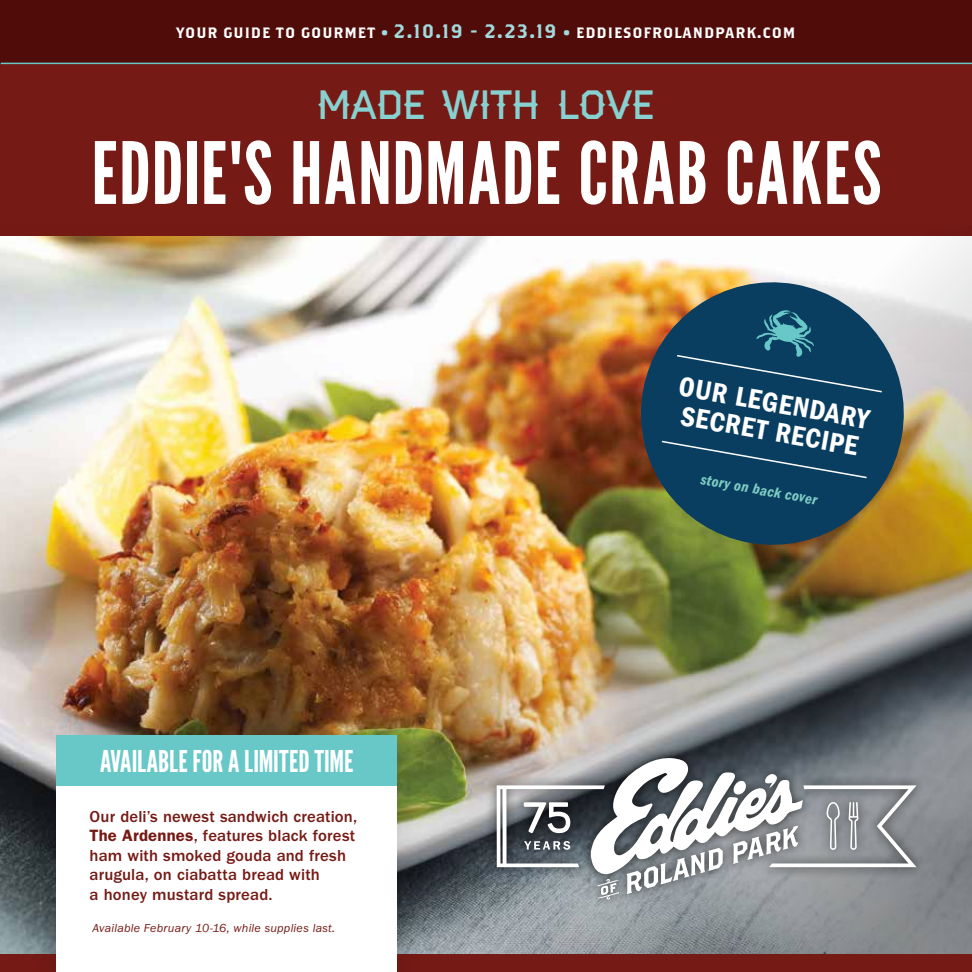
<style>
.page{position:relative;width:972px;height:972px;background:#fff}
.page>*{position:absolute;margin:0;border:0;box-sizing:border-box;transform-origin:0 0}
.t1{font:85.5px "League Gothic";letter-spacing:.02em;color:#fff}
.t2{font:39px "Haymaker";letter-spacing:-.05em;color:#88d1d1}
.t3{font:30px "League Gothic";color:#fff}
.t4{font:28.5px/28.5px "ITC Franklin Gothic Std Dm Cd";color:#fff}
.t5{font:500 16.5px/19.5px "ITC Franklin Gothic Std";letter-spacing:.01em;color:#751a15}
.t6{font:15px "Brothers OT";letter-spacing:.06em;color:#fff}
.t7{font:15px "ITC Franklin Gothic Std Dm Cd It";color:#7ecdc3}
.t8{font:italic 12px "ITC Franklin Gothic Std";letter-spacing:.02em;color:#751a15}
.s1{color:#a2dadd}
.s2{font-size:19.5px;color:#a2dadd}
.s3{font-weight:600}
</style>
<div class="page">
<div style="left:0;top:0;width:972px;height:235px;background:#751a15"></div>
<div style="left:0;top:0;width:972px;height:63px;background:#500c08"></div>
<hr style="left:1px;top:63px;width:971px;height:1px;background:#67c8c7">
<img style="left:0;top:235px;width:972px;height:720px">
<div style="left:0;top:955px;width:972px;height:17px;background:#751a15"></div>
<div style="left:485px;top:747px;width:441px;height:163px;background:#000;opacity:.75"></div>
<svg style="left:497px;top:757px;width:420px;height:143px"></svg>
<div style="left:27px;top:756px;width:400px;height:216px;background:#000;opacity:.12"></div>
<div style="left:57px;top:786px;width:340px;height:186px;background:#fff"></div>
<div style="left:57px;top:736px;width:340px;height:50px;background:#67c8c7"></div>
<img style="left:630px;top:272px;width:284px;height:283px">
<svg style="left:675px;top:310px;width:208px;height:83px;background:#194c6b"></svg>
<div style="left:660px;top:440px;width:208px;height:39px;background:#0a3e61"></div>
<p class="t6" style="left:177px;top:26px;width:620px">YOUR GUIDE TO GOURMET <span class="s1">•</span> <span class="s2">2.10.19 - 2.23.19</span> <span class="s1">•</span> EDDIESOFROLANDPARK.COM</p>
<h2 class="t2" style="left:317px;top:90px;width:339px">MADE WITH LOVE</h2>
<h1 class="t1" style="left:91px;top:123px;width:792px">EDDIE'S HANDMADE CRAB CAKES</h1>
<h3 class="t3" style="left:100px;top:743px;width:255px">AVAILABLE FOR A LIMITED TIME</h3>
<p class="t5" style="left:90px;top:807px;width:269px">Our deli’s newest sandwich creation,<br><span class="s3">The Ardennes</span>, features black forest ham with smoked gouda and fresh arugula, on ciabatta bread with<br>a honey mustard spread.</p>
<p class="t8" style="left:92px;top:922px;width:244px">Available February 10-16, while supplies last.</p>
<h3 class="t4" style="left:682px;top:372px;width:195px;rotate:10deg">OUR LEGENDARY<br>SECRET RECIPE</h3>
<p class="t7" style="left:702px;top:471px;width:119px;rotate:10deg">story on back cover</p>
</div>
